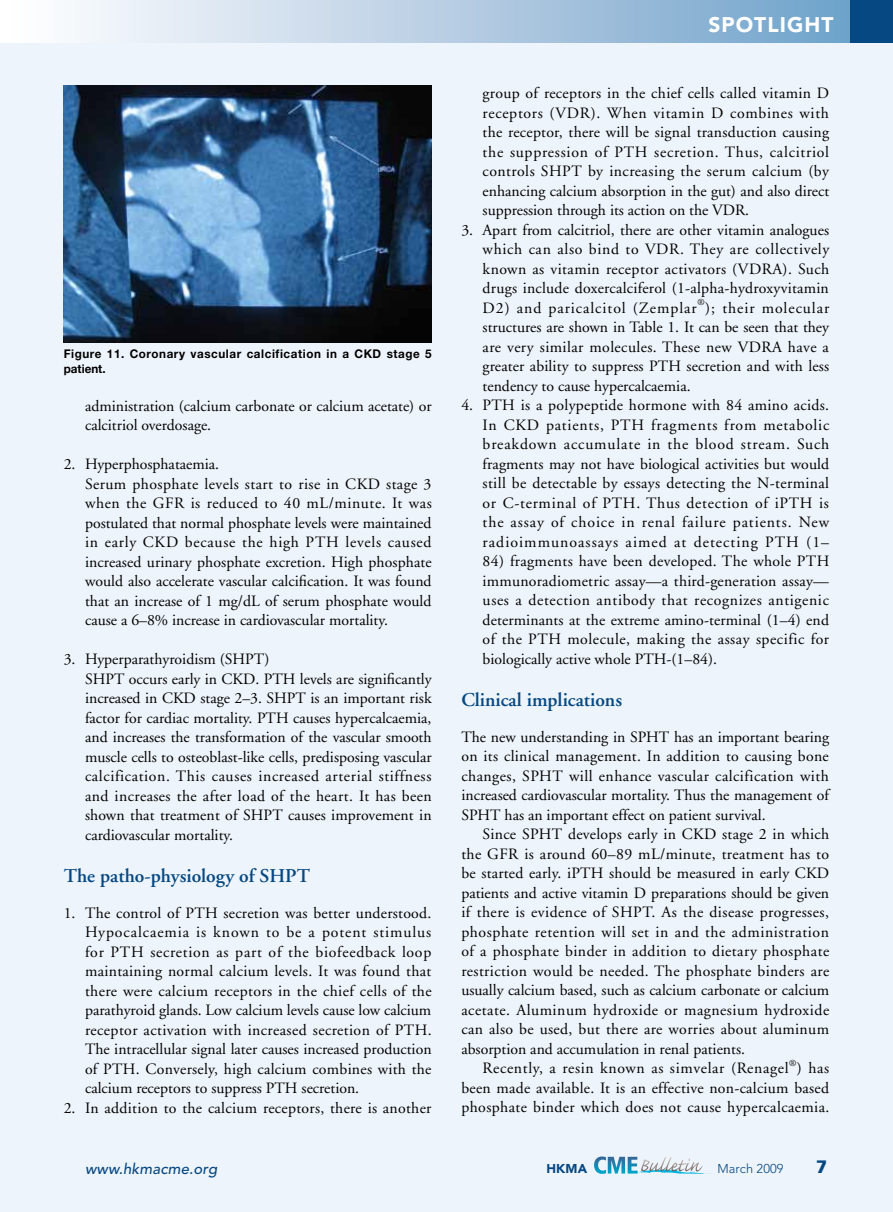
<style>
.page{position:relative;width:893px;height:1212px;background:#fff}
.page>*{position:absolute;margin:0;border:0;box-sizing:border-box;transform-origin:0 0}
.t1{font:900 21px "Avenir LT Std";letter-spacing:.05em;color:#fff}
.t2{font:600 19.5px "Adobe Garamond";color:#054882}
.t3{font:900 18px "Frutiger LT Std";color:#054882}
.t4{font:15.75px/19.5px "Adobe Garamond";letter-spacing:.005em;color:#000;text-align:justify}
.t5{font:15.75px "Adobe Garamond";letter-spacing:.025em;color:#000}
.t6{font:15.75px "Adobe Garamond";letter-spacing:.03em;color:#000}
.t7{font:15.75px "Adobe Garamond";letter-spacing:.035em;color:#000}
.t8{font:15.75px "Adobe Garamond";letter-spacing:.04em;color:#000}
.t9{font:italic 500 15px "Avenir LT Std";letter-spacing:.01em;color:#054882}
.t10{font:300 12.75px "Avenir LT Std";letter-spacing:.01em;color:#054882}
.t11{font:900 12.75px "Avenir LT Std";color:#054882}
.t12{font:700 12px/15px "Helvetica Neue LT Std";letter-spacing:.05em;color:#000}
.t13{font:9.15px "Adobe Garamond";color:#000}
</style>
<div class="page">
<div style="left:0;top:24px;width:893px;height:1188px;background:#eef4fb"></div>
<div style="left:0;top:0;width:850px;height:43px;background:linear-gradient(to right,#fff,#72a2ca)"></div>
<div style="left:850px;top:0;width:43px;height:43px;background:#054882"></div>
<svg style="left:594px;top:1156px;width:117px;height:18px"></svg>
<img style="left:64px;top:85px;width:368px;height:257px">
<p class="t12" style="left:64px;top:346px;width:369px">Figure 11. Coronary vascular calcification in a CKD stage 5 patient.</p>
<p class="t4" style="left:85px;top:396px;width:348px">administration (calcium carbonate or calcium acetate) or calcitriol overdosage.</p>
<p class="t4" style="left:85px;top:455px;width:348px;text-align:left;text-indent:-21px">2. Hyperphosphataemia.<br>Serum phosphate levels start to rise in CKD stage 3 when the GFR is reduced to 40 mL/minute. It was postulated that normal phosphate levels were maintained in early CKD because the high PTH levels caused increased urinary phosphate excretion. High phosphate would also accelerate vascular calcification. It was found that an increase of 1 mg/dL of serum phosphate would cause a 6–8% increase in cardiovascular mortality.</p>
<p class="t4" style="left:85px;top:650px;width:348px;text-align:left;text-indent:-21px">3. Hyperparathyroidism (SHPT)<br>SHPT occurs early in CKD. PTH levels are significantly increased in CKD stage 2–3. SHPT is an important risk factor for cardiac mortality. PTH causes hypercalcaemia, and increases the transformation of the vascular smooth muscle cells to osteoblast-like cells, predisposing vascular calcification. This causes increased arterial stiffness and increases the after load of the heart. It has been shown that treatment of SHPT causes improvement in cardiovascular mortality.</p>
<p class="t2" style="left:64px;top:865px;width:248px">The patho-physiology of SHPT</p>
<p class="t4" style="left:85px;top:903px;width:348px;text-indent:-21px">1. The control of PTH secretion was better understood.<br>Hypocalcaemia is known to be a potent stimulus for PTH secretion as part of the biofeedback loop maintaining normal calcium levels. It was found that there were calcium receptors in the chief cells of the parathyroid glands. Low calcium levels cause low calcium receptor activation with increased secretion of PTH.<br>The intracellular signal later causes increased production of PTH. Conversely, high calcium combines with the calcium receptors to suppress PTH secretion.</p>
<p class="t4" style="left:64px;top:1098px;width:369px">2. In addition to the calcium receptors, there is another</p>
<h1 class="t1" style="left:708px;top:12px;width:127px">SPOTLIGHT</h1>
<p class="t4" style="left:483px;top:84px;width:348px">group of receptors in the chief cells called vitamin D receptors (VDR). When vitamin D combines with the receptor, there will be signal transduction causing the suppression of PTH secretion. Thus, calcitriol controls SHPT by increasing the serum calcium (by enhancing calcium absorption in the gut) and also direct suppression through its action on the VDR.</p>
<p class="t4" style="left:483px;top:220px;width:348px;text-indent:-21px">3. Apart from calcitriol, there are other vitamin analogues which can also bind to VDR. They are collectively known as vitamin receptor activators (VDRA). Such drugs include doxercalciferol (1-alpha-hydroxyvitamin D2) and paricalcitol (Zemplar</p>
<p class="t13" style="left:697px;top:297px;width:9px">®</p>
<p class="t4" style="left:483px;top:298px;width:348px;text-indent:223px">); their molecular structures are shown in Table 1. It can be seen that they are very similar molecules. These new VDRA have a greater ability to suppress PTH secretion and with less tendency to cause hypercalcaemia.</p>
<p class="t4" style="left:483px;top:396px;width:348px;text-indent:-21px">4. PTH is a polypeptide hormone with 84 amino acids.<br>In CKD patients, PTH fragments from metabolic breakdown accumulate in the blood stream. Such fragments may not have biological activities but would still be detectable by essays detecting the N-terminal or C-terminal of PTH. Thus detection of iPTH is the assay of choice in renal failure patients. New radioimmunoassays aimed at detecting PTH (1–</p>
<p class="t4" style="left:483px;top:552px;width:348px">84) fragments have been developed. The whole PTH immunoradiometric assay—a third-generation assay— uses a detection antibody that recognizes antigenic determinants at the extreme amino-terminal (1–4) end of the PTH molecule, making the assay specific for biologically active whole PTH-(1–84).</p>
<p class="t2" style="left:461px;top:689px;width:162px">Clinical implications</p>
<p class="t4" style="left:461px;top:727px;width:369px">The new understanding in SPHT has an important bearing on its clinical management. In addition to causing bone changes, SPHT will enhance vascular calcification with increased cardiovascular mortality. Thus the management of SPHT has an important effect on patient survival.</p>
<p class="t4" style="left:483px;top:825px;width:348px">Since SPHT develops early in CKD stage 2 in which</p>
<p class="t5" style="left:461px;top:845px;width:369px">the GFR is around 60–89 mL/minute, treatment has to</p>
<p class="t4" style="left:461px;top:864px;width:369px">be started early. iPTH should be measured in early CKD</p>
<p class="t4" style="left:461px;top:883px;width:369px">patients and active vitamin D preparations should be given</p>
<p class="t6" style="left:461px;top:904px;width:369px">if there is evidence of SHPT. As the disease progresses,</p>
<p class="t7" style="left:461px;top:923px;width:369px">phosphate retention will set in and the administration</p>
<p class="t6" style="left:461px;top:943px;width:369px">of a phosphate binder in addition to dietary phosphate</p>
<p class="t5" style="left:461px;top:962px;width:369px">restriction would be needed. The phosphate binders are</p>
<p class="t4" style="left:461px;top:981px;width:369px">usually calcium based, such as calcium carbonate or calcium</p>
<p class="t7" style="left:461px;top:1001px;width:369px">acetate. Aluminum hydroxide or magnesium hydroxide</p>
<p class="t5" style="left:461px;top:1021px;width:369px">can also be used, but there are worries about aluminum</p>
<p class="t4" style="left:461px;top:1039px;width:285px">absorption and accumulation in renal patients.</p>
<p class="t8" style="left:483px;top:1060px;width:307px">Recently, a resin known as simvelar (Renagel</p>
<p class="t13" style="left:789px;top:1058px;width:9px">®</p>
<p class="t4" style="left:461px;top:1059px;width:370px;text-indent:335px">) has been made available. It is an effective non-calcium based phosphate binder which does not cause hypercalcaemia.</p>
<p class="t9" style="left:85px;top:1160px;width:134px">www.hkmacme.org</p>
<p class="t11" style="left:546px;top:1160px;width:42px">HKMA</p>
<p class="t10" style="left:717px;top:1161px;width:68px">March 2009</p>
<p class="t3" style="left:816px;top:1156px;width:13px">7</p>
</div>
